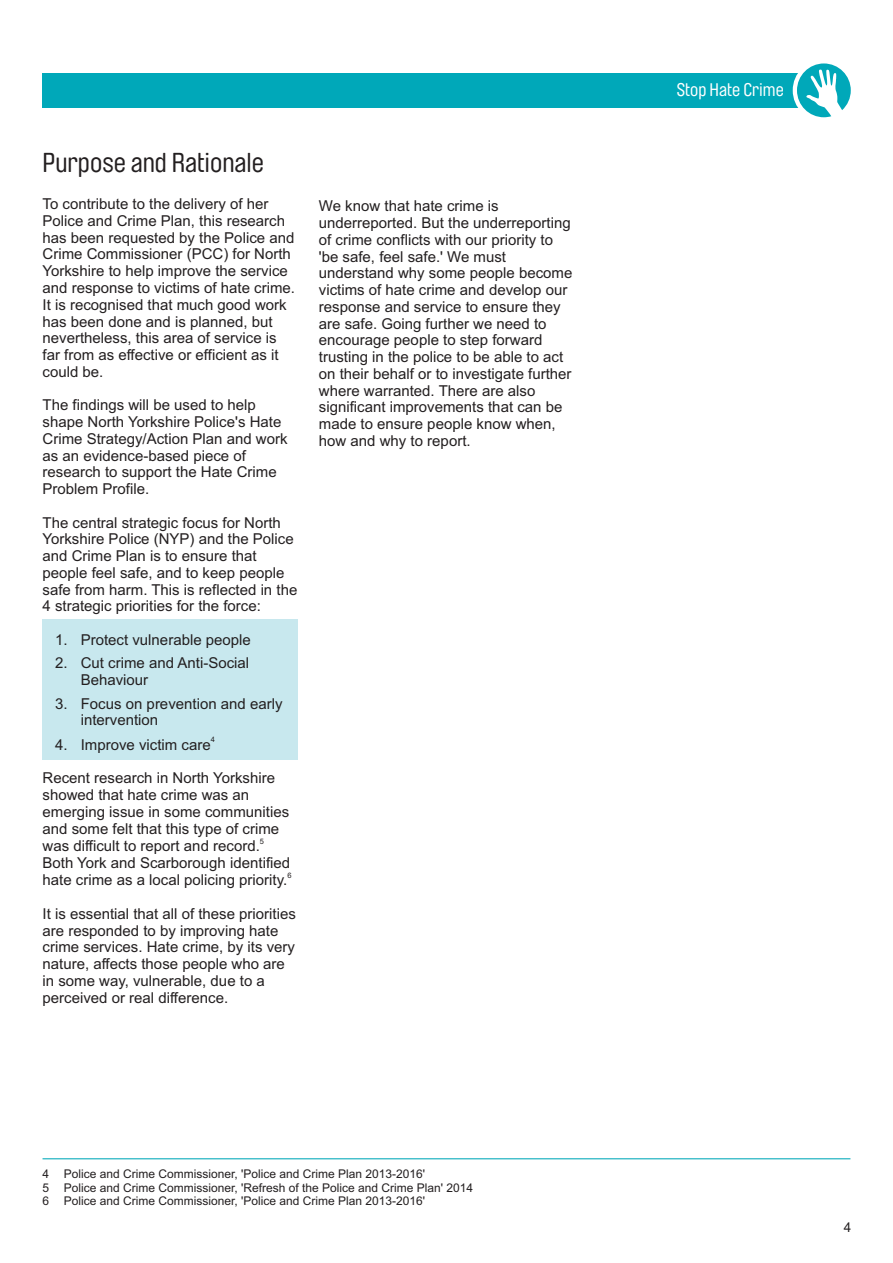
<style>
.page{position:relative;width:893px;height:1263px;background:#fff}
.page>*{position:absolute;margin:0;border:0;box-sizing:border-box;transform-origin:0 0}
.t1{font:27px "Brauer Neue";color:#231f20}
.t2{font:18px "Brauer Neue";color:#fff}
.t3{font:15px/16.8px "Arial";color:#231f20}
.t4{font:13.5px "Arial";color:#231f20}
.t5{font:12px/13.4px "Arial";color:#231f20}
.t6{font:7.5px "Arial";color:#231f20}
</style>
<div class="page">
<div style="left:43px;top:619px;width:255px;height:140px;background:#c8e8ee"></div>
<div style="left:42px;top:73px;width:764px;height:34px;background:#00a8b9"></div>
<svg style="left:788px;top:63px;width:63px;height:55px"></svg>
<hr style="left:43px;top:1158px;width:807px;height:1px;background:#00a8b9">
<h1 class="t1" style="left:43px;top:150px;width:223px">Purpose and Rationale</h1>
<p class="t3" style="left:43px;top:197px;width:254px">To contribute to the delivery of her Police and Crime Plan, this research has been requested by the Police and Crime Commissioner (PCC) for North Yorkshire to help improve the service and response to victims of hate crime.<br>It is recognised that much good work has been done and is planned, but nevertheless, this area of service is far from as effective or efficient as it could be.</p>
<p class="t3" style="left:43px;top:398px;width:247px">The findings will be used to help shape North Yorkshire Police's Hate<br>Crime Strategy/Action Plan and work as an evidence-based piece of research to support the Hate Crime<br>Problem Profile.</p>
<p class="t3" style="left:43px;top:515px;width:256px">The central strategic focus for North Yorkshire Police (NYP) and the Police and Crime Plan is to ensure that people feel safe, and to keep people safe from harm. This is reflected in the 4 strategic priorities for the force:</p>
<p class="t3" style="left:55px;top:633px;width:197px">1. Protect vulnerable people</p>
<p class="t3" style="left:81px;top:656px;width:170px;text-indent:-26px">2. Cut crime and Anti-Social<br>Behaviour</p>
<p class="t3" style="left:81px;top:696px;width:203px;text-indent:-26px">3. Focus on prevention and early intervention</p>
<p class="t6" style="left:211px;top:737px;width:6px">4</p>
<p class="t3" style="left:55px;top:737px;width:157px">4. Improve victim care</p>
<p class="t3" style="left:43px;top:771px;width:248px">Recent research in North Yorkshire showed that hate crime was an emerging issue in some communities and some felt that this type of crime</p>
<p class="t6" style="left:260px;top:838px;width:6px">5</p>
<p class="t3" style="left:43px;top:839px;width:249px">was difficult to report and record.<br>Both York and Scarborough identified</p>
<p class="t6" style="left:287px;top:872px;width:6px">6</p>
<p class="t3" style="left:43px;top:873px;width:246px">hate crime as a local policing priority.</p>
<p class="t3" style="left:43px;top:906px;width:255px">It is essential that all of these priorities are responded to by improving hate crime services. Hate crime, by its very nature, affects those people who are in some way, vulnerable, due to a perceived or real difference.</p>
<p class="t3" style="left:319px;top:199px;width:255px">We know that hate crime is underreported. But the underreporting of crime conflicts with our priority to 'be safe, feel safe.' We must understand why some people become victims of hate crime and develop our response and service to ensure they are safe. Going further we need to encourage people to step forward trusting in the police to be able to act on their behalf or to investigate further where warranted. There are also significant improvements that can be made to ensure people know when, how and why to report.</p>
<p class="t5" style="left:43px;top:1168px;width:432px">4 Police and Crime Commissioner, 'Police and Crime Plan 2013-2016'<br>5 Police and Crime Commissioner, 'Refresh of the Police and Crime Plan' 2014<br>6 Police and Crime Commissioner, 'Police and Crime Plan 2013-2016'</p>
<p class="t2" style="left:677px;top:82px;width:108px">Stop Hate Crime</p>
<p class="t4" style="left:844px;top:1222px;width:9px">4</p>
</div>
